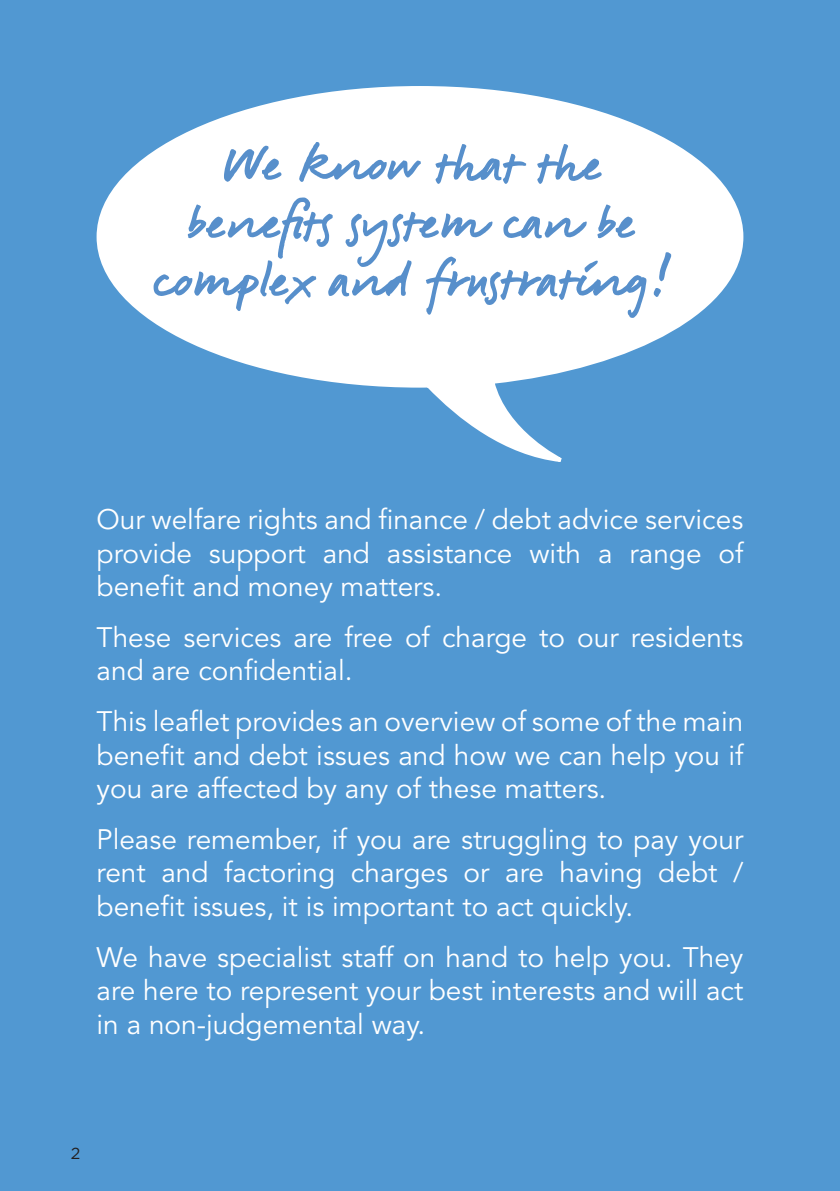
<style>
.page{position:relative;width:840px;height:1191px;background:#fff}
.page>*{position:absolute;margin:0;border:0;box-sizing:border-box;transform-origin:0 0}
.body_copy_use{font:52px/58px "Signature";color:#578fcb;text-align:center}
.body_copy_use-2{font:28px/33.6px "Avenir";color:#fff;text-align:justify}
.t1{font:16px "Gotham";color:#231f20}
</style>
<div class="page">
<div style="left:0;top:0;width:839px;height:1191px;background:#5198d2"></div>
<svg style="left:96px;top:86px;width:648px;height:376px"></svg>
<p class="body_copy_use" style="left:152px;top:131px;width:519px">We know that the benefits system can be complex and frustrating!</p>
<p class="body_copy_use-2" style="left:96px;top:503px;width:648px">Our welfare rights and finance / debt advice services provide support and assistance with a range of benefit and money matters.</p>
<p class="body_copy_use-2" style="left:96px;top:621px;width:648px">These services are free of charge to our residents and are confidential.</p>
<p class="body_copy_use-2" style="left:96px;top:705px;width:648px">This leaflet provides an overview of some of the main benefit and debt issues and how we can help you if you are affected by any of these matters.</p>
<p class="body_copy_use-2" style="left:96px;top:823px;width:648px">Please remember, if you are struggling to pay your rent and factoring charges or are having debt / benefit issues, it is important to act quickly.</p>
<p class="body_copy_use-2" style="left:96px;top:941px;width:648px">We have specialist staff on hand to help you. They are here to represent your best interests and will act in a non-judgemental way.</p>
<p class="t1" style="left:71px;top:1144px;width:11px">2</p>
</div>
